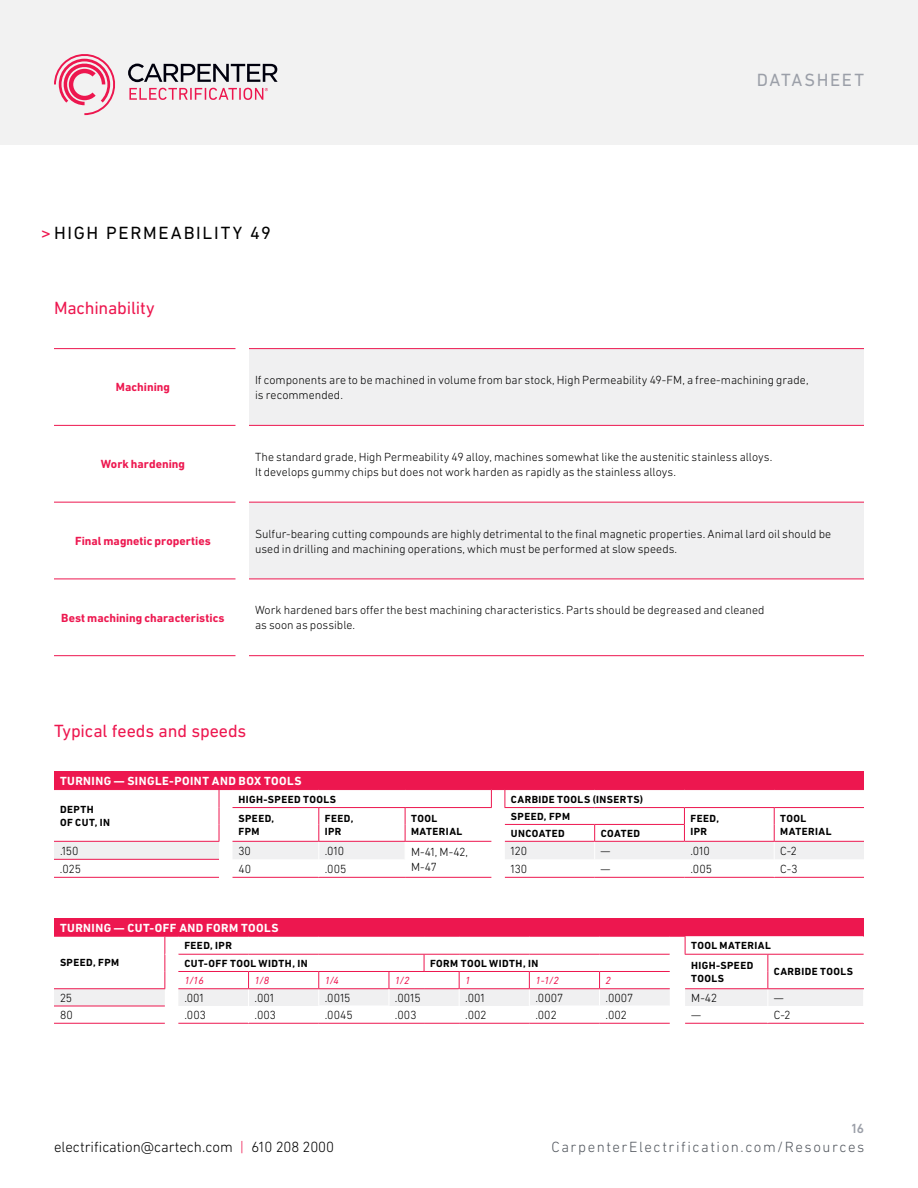
<style>
.page{position:relative;width:918px;height:1188px;background:#fff}
.page>*{position:absolute;margin:0;border:0;box-sizing:border-box;transform-origin:0 0}
.t1{font:18px "DIN Next LT Pro";letter-spacing:-.005em;color:#ed174f}
.t2{font:18px "DIN Next LT Pro";letter-spacing:.095em;color:#000}
.t3{font:18px "DIN Next LT Pro";letter-spacing:.09em;color:#9b9fa8}
.t4{font:300 15px "DIN Next LT Pro";color:#000}
.t5{font:300 15px "DIN Next LT Pro";letter-spacing:.1em;color:#53585f}
.t6{font:500 13.5px "DIN Next LT Pro";color:#9b9fa8}
.t7{font:300 12px/15px "DIN Next LT Pro";color:#000}
.t8{font:700 12px "DIN Next LT Pro";letter-spacing:.005em;color:#ed174f}
.t9{font:700 12px "DIN Next LT Pro";letter-spacing:.035em;color:#fff}
.t10{font:700 10.5px/13.5px "DIN Next LT Pro";letter-spacing:.04em;color:#000}
.t11{font:italic 10.5px "DIN Next LT Pro";color:#ed174f}
.s1{color:#ed174f}
</style>
<div class="page">
<div style="left:0;top:0;width:918px;height:145px;background:#f2f2f2"></div>
<svg style="left:54px;top:54px;width:61px;height:61px"></svg>
<svg style="left:128px;top:64px;width:150px;height:18px"></svg>
<svg style="left:129px;top:88px;width:139px;height:12px"></svg>
<svg style="left:54px;top:349px;width:182px;height:230px"></svg>
<svg style="left:249px;top:349px;width:615px;height:230px;fill:#f0f0f1"></svg>
<hr style="left:249px;top:502px;width:615px;height:1px;background:#ed174f">
<hr style="left:249px;top:579px;width:615px;height:1px;background:#ed174f">
<hr style="left:249px;top:655px;width:615px;height:1px;background:#ed174f">
<hr style="left:54px;top:502px;width:182px;height:1px;background:#ed174f">
<hr style="left:54px;top:579px;width:182px;height:1px;background:#ed174f">
<hr style="left:54px;top:655px;width:182px;height:1px;background:#ed174f">
<hr style="left:54px;top:348px;width:182px;height:1px;background:#ed174f">
<hr style="left:54px;top:425px;width:182px;height:1px;background:#ed174f">
<hr style="left:249px;top:348px;width:615px;height:1px;background:#ed174f">
<hr style="left:249px;top:425px;width:615px;height:1px;background:#ed174f">
<div style="left:54px;top:772px;width:810px;height:18px;background:#ed174f"></div>
<hr style="left:54px;top:877px;width:165px;height:1px;background:#ed174f">
<hr style="left:233px;top:877px;width:86px;height:1px;background:#ed174f">
<hr style="left:319px;top:877px;width:86px;height:1px;background:#ed174f">
<hr style="left:505px;top:877px;width:90px;height:1px;background:#ed174f">
<hr style="left:595px;top:877px;width:89px;height:1px;background:#ed174f">
<hr style="left:684px;top:877px;width:90px;height:1px;background:#ed174f">
<hr style="left:774px;top:877px;width:90px;height:1px;background:#ed174f">
<hr style="left:405px;top:877px;width:86px;height:1px;background:#ed174f">
<svg style="left:54px;top:789px;width:810px;height:88px"></svg>
<div style="left:54px;top:918px;width:810px;height:18px;background:#ed174f"></div>
<hr style="left:54px;top:1023px;width:111px;height:1px;background:#ed174f">
<hr style="left:178px;top:1023px;width:71px;height:1px;background:#ed174f">
<hr style="left:249px;top:1023px;width:70px;height:1px;background:#ed174f">
<hr style="left:459px;top:1023px;width:70px;height:1px;background:#ed174f">
<hr style="left:685px;top:1023px;width:83px;height:1px;background:#ed174f">
<hr style="left:768px;top:1023px;width:96px;height:1px;background:#ed174f">
<hr style="left:319px;top:1023px;width:70px;height:1px;background:#ed174f">
<hr style="left:529px;top:1023px;width:71px;height:1px;background:#ed174f">
<hr style="left:600px;top:1023px;width:70px;height:1px;background:#ed174f">
<hr style="left:389px;top:1023px;width:35px;height:1px;background:#ed174f">
<hr style="left:424px;top:1023px;width:35px;height:1px;background:#ed174f">
<svg style="left:54px;top:936px;width:810px;height:87px"></svg>
<h1 class="t2" style="left:41px;top:222px;width:231px"><span class="s1">&gt;</span>HIGH PERMEABILITY 49</h1>
<h1 class="t1" style="left:54px;top:297px;width:102px">Machinability</h1>
<h1 class="t3" style="left:757px;top:69px;width:109px">DATASHEET</h1>
<p class="t8" style="left:116px;top:380px;width:56px">Machining</p>
<p class="t7" style="left:255px;top:372px;width:555px">If components are to be machined in volume from bar stock, High Permeability 49-FM, a free-machining grade, is recommended.</p>
<p class="t8" style="left:101px;top:457px;width:86px">Work hardening</p>
<p class="t7" style="left:255px;top:449px;width:519px">The standard grade, High Permeability 49 alloy, machines somewhat like the austenitic stainless alloys.<br>It develops gummy chips but does not work harden as rapidly as the stainless alloys.</p>
<p class="t8" style="left:75px;top:534px;width:137px">Final magnetic properties</p>
<p class="t7" style="left:255px;top:526px;width:578px">Sulfur-bearing cutting compounds are highly detrimental to the final magnetic properties. Animal lard oil should be used in drilling and machining operations, which must be performed at slow speeds.</p>
<p class="t8" style="left:61px;top:611px;width:165px">Best machining characteristics</p>
<p class="t7" style="left:255px;top:603px;width:511px">Work hardened bars offer the best machining characteristics. Parts should be degreased and cleaned as soon as possible.</p>
<h1 class="t1" style="left:54px;top:721px;width:194px">Typical feeds and speeds</h1>
<p class="t9" style="left:60px;top:774px;width:243px">TURNING — SINGLE-POINT AND BOX TOOLS</p>
<p class="t10" style="left:60px;top:802px;width:51px">DEPTH<br>OF CUT, IN</p>
<p class="t10" style="left:239px;top:792px;width:99px">HIGH-SPEED TOOLS</p>
<p class="t10" style="left:511px;top:792px;width:134px">CARBIDE TOOLS (INSERTS)</p>
<p class="t10" style="left:239px;top:811px;width:37px">SPEED,<br>FPM</p>
<p class="t10" style="left:325px;top:811px;width:30px">FEED,<br>IPR</p>
<p class="t10" style="left:411px;top:811px;width:53px">TOOL<br>MATERIAL</p>
<p class="t10" style="left:511px;top:810px;width:61px">SPEED, FPM</p>
<p class="t10" style="left:690px;top:811px;width:30px">FEED,<br>IPR</p>
<p class="t10" style="left:780px;top:811px;width:28px">TOOL</p>
<p class="t10" style="left:511px;top:826px;width:55px">UNCOATED</p>
<p class="t10" style="left:601px;top:826px;width:41px">COATED</p>
<p class="t10" style="left:780px;top:825px;width:53px">MATERIAL</p>
<p class="t7" style="left:60px;top:843px;width:20px">.150</p>
<p class="t7" style="left:239px;top:843px;width:14px">30</p>
<p class="t7" style="left:325px;top:843px;width:21px">.010</p>
<p class="t7" style="left:411px;top:845px;width:58px">M-41, M-42,<br>M-47</p>
<p class="t7" style="left:511px;top:843px;width:18px">120</p>
<p class="t7" style="left:601px;top:843px;width:11px">—</p>
<p class="t7" style="left:690px;top:843px;width:21px">.010</p>
<p class="t7" style="left:780px;top:843px;width:18px">C-2</p>
<p class="t7" style="left:60px;top:861px;width:22px">.025</p>
<p class="t7" style="left:238px;top:861px;width:14px">40</p>
<p class="t7" style="left:325px;top:861px;width:23px">.005</p>
<p class="t7" style="left:511px;top:861px;width:18px">130</p>
<p class="t7" style="left:601px;top:861px;width:11px">—</p>
<p class="t7" style="left:690px;top:861px;width:23px">.005</p>
<p class="t7" style="left:780px;top:861px;width:19px">C-3</p>
<p class="t9" style="left:60px;top:920px;width:220px">TURNING — CUT-OFF AND FORM TOOLS</p>
<p class="t10" style="left:60px;top:956px;width:61px">SPEED, FPM</p>
<p class="t10" style="left:184px;top:939px;width:49px">FEED, IPR</p>
<p class="t10" style="left:691px;top:939px;width:81px">TOOL MATERIAL</p>
<p class="t10" style="left:184px;top:956px;width:125px">CUT-OFF TOOL WIDTH, IN</p>
<p class="t10" style="left:430px;top:956px;width:110px">FORM TOOL WIDTH, IN</p>
<p class="t10" style="left:691px;top:958px;width:64px">HIGH-SPEED<br>TOOLS</p>
<p class="t10" style="left:774px;top:965px;width:81px">CARBIDE TOOLS</p>
<p class="t11" style="left:184px;top:974px;width:21px">1/16</p>
<p class="t11" style="left:255px;top:974px;width:16px">1/8</p>
<p class="t11" style="left:325px;top:974px;width:16px">1/4</p>
<p class="t11" style="left:395px;top:974px;width:16px">1/2</p>
<p class="t11" style="left:465px;top:974px;width:7px">1</p>
<p class="t11" style="left:535px;top:974px;width:25px">1-1/2</p>
<p class="t11" style="left:606px;top:974px;width:7px">2</p>
<p class="t7" style="left:60px;top:990px;width:13px">25</p>
<p class="t7" style="left:184px;top:990px;width:21px">.001</p>
<p class="t7" style="left:255px;top:990px;width:21px">.001</p>
<p class="t7" style="left:325px;top:990px;width:27px">.0015</p>
<p class="t7" style="left:395px;top:990px;width:27px">.0015</p>
<p class="t7" style="left:465px;top:990px;width:21px">.001</p>
<p class="t7" style="left:535px;top:990px;width:29px">.0007</p>
<p class="t7" style="left:606px;top:990px;width:29px">.0007</p>
<p class="t7" style="left:691px;top:990px;width:27px">M-42</p>
<p class="t7" style="left:774px;top:990px;width:11px">—</p>
<p class="t7" style="left:60px;top:1007px;width:14px">80</p>
<p class="t7" style="left:184px;top:1007px;width:23px">.003</p>
<p class="t7" style="left:255px;top:1007px;width:23px">.003</p>
<p class="t7" style="left:325px;top:1007px;width:29px">.0045</p>
<p class="t7" style="left:395px;top:1007px;width:23px">.003</p>
<p class="t7" style="left:465px;top:1007px;width:23px">.002</p>
<p class="t7" style="left:535px;top:1007px;width:23px">.002</p>
<p class="t7" style="left:606px;top:1007px;width:23px">.002</p>
<p class="t7" style="left:691px;top:1007px;width:11px">—</p>
<p class="t7" style="left:774px;top:1007px;width:18px">C-2</p>
<p class="t6" style="left:852px;top:1121px;width:14px">16</p>
<p class="t4" style="left:54px;top:1138px;width:282px">electrification@cartech.com <span class="s1">|</span> 610 208 2000</p>
<p class="t5" style="left:551px;top:1138px;width:315px">CarpenterElectrification.com/Resources</p>
</div>
